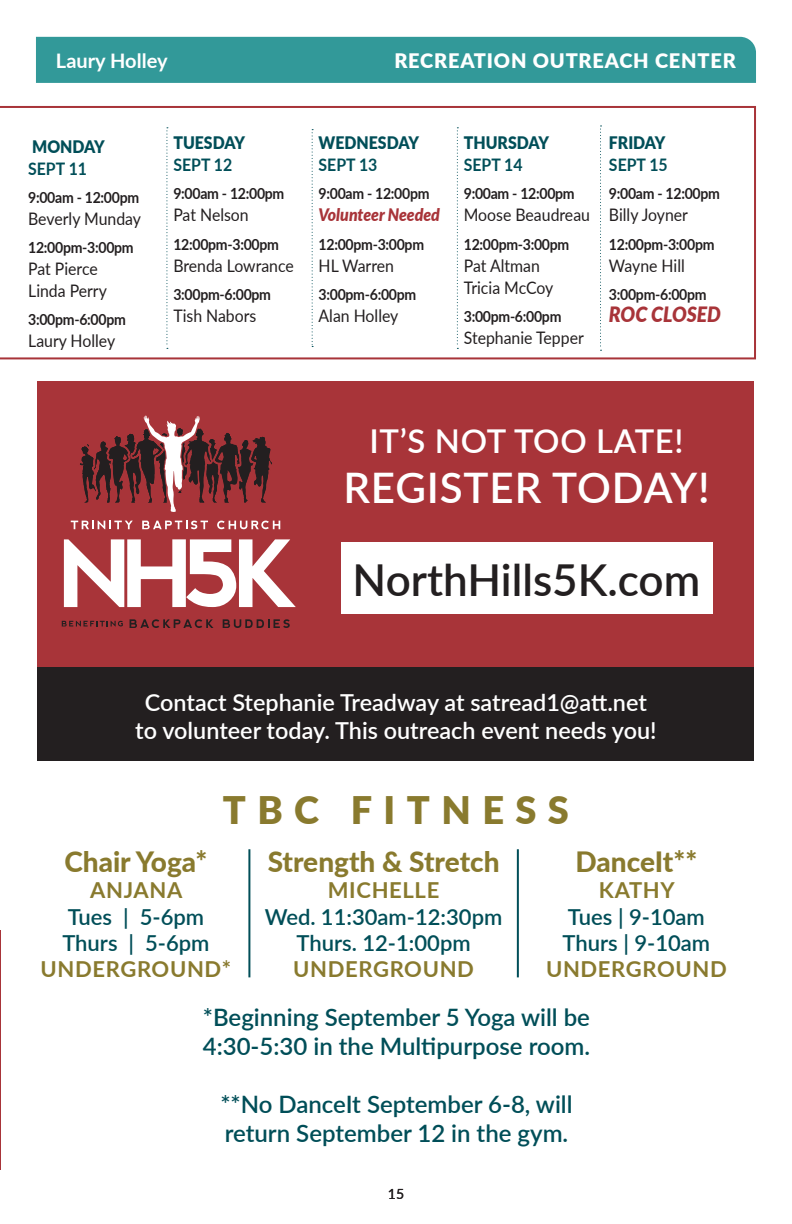
<style>
.page{position:relative;width:792px;height:1224px;background:#fff}
.page>*{position:absolute;margin:0;border:0;box-sizing:border-box;transform-origin:0 0}
.t1{font:600 44px "Lato";color:#231f20}
.t2{font:600 42.2px "Lato";letter-spacing:.02em;color:#fff}
.t3{font:900 38px "Lato";letter-spacing:.3em;color:#897a2e}
.t4{font:600 32.8px "Lato";letter-spacing:.02em;color:#fff}
.t5{font:800 28px "Lato";color:#897a2e}
.t6{font:600 24px/28.8px "Lato";color:#004e58}
.t7{font:600 23.4px/28px "Lato";color:#fff;text-align:center}
.t8{font:600 22px/26.4px "Lato";color:#004e58}
.t9{font:700 22px "Lato";letter-spacing:.03em;color:#897a2e}
.t10{font:italic 900 21.2px "Lato";color:#a83439;scale:.92 1}
.t11{font:900 20px "Lato";letter-spacing:.04em;color:#fff}
.t12{font:700 20px "Lato";color:#fff}
.t13{font:17.2px/22px "Lato";color:#231f20;scale:.92 1}
.t14{font:900 17.2px "Lato";color:#004e58;scale:.92 1}
.t15{font:700 17.2px "Lato";color:#004e58;scale:.92 1}
.t16{font:italic 900 17.2px "Lato";color:#a83439;scale:.92 1}
.t17{font:700 15.4px "Lato";letter-spacing:-.02em;color:#231f20;scale:.92 1}
.t18{font:14px "Lato";color:#231f20}
</style>
<div class="page">
<svg style="left:0;top:106px;width:756px;height:254px"></svg>
<svg style="left:457px;top:127px;width:1px;height:222px"></svg>
<svg style="left:312px;top:129px;width:1px;height:218px"></svg>
<svg style="left:600px;top:125px;width:2px;height:226px"></svg>
<hr style="left:248px;top:849px;width:2px;height:128px;background:#004e58">
<hr style="left:517px;top:849px;width:2px;height:128px;background:#004e58">
<div style="left:38px;top:381px;width:716px;height:379px;background:#a83439"></div>
<svg style="left:64px;top:539px;width:232px;height:68px"></svg>
<svg style="left:71px;top:521px;width:62px;height:8px"></svg>
<svg style="left:142px;top:521px;width:66px;height:8px"></svg>
<svg style="left:217px;top:521px;width:63px;height:8px"></svg>
<svg style="left:62px;top:621px;width:61px;height:5px"></svg>
<svg style="left:130px;top:619px;width:83px;height:9px"></svg>
<svg style="left:223px;top:619px;width:67px;height:9px"></svg>
<svg style="left:78px;top:127px;width:196px;height:385px"></svg>
<div style="left:38px;top:667px;width:716px;height:93px;background:#231f20"></div>
<div style="left:341px;top:542px;width:371px;height:72px;background:#fff"></div>
<div style="left:36px;top:37px;width:720px;height:46px;background:#329999"></div>
<p class="t12" style="left:56px;top:46px;width:113px">Laury Holley</p>
<p class="t11" style="left:394px;top:46px;width:343px">RECREATION OUTREACH CENTER</p>
<p class="t14" style="left:32px;top:133px;width:81px">MONDAY</p>
<p class="t15" style="left:28px;top:156px;width:65px">SEPT 11</p>
<p class="t17" style="left:28px;top:186px;width:122px">9:00am - 12:00pm</p>
<p class="t13" style="left:28px;top:207px;width:124px">Beverly Munday</p>
<p class="t17" style="left:28px;top:236px;width:116px">12:00pm-3:00pm</p>
<p class="t13" style="left:28px;top:257px;width:87px">Pat Pierce<br>Linda Perry</p>
<p class="t17" style="left:28px;top:308px;width:108px">3:00pm-6:00pm</p>
<p class="t13" style="left:28px;top:329px;width:96px">Laury Holley</p>
<p class="t14" style="left:173px;top:130px;width:79px">TUESDAY</p>
<p class="t15" style="left:173px;top:152px;width:65px">SEPT 12</p>
<p class="t17" style="left:173px;top:182px;width:122px">9:00am - 12:00pm</p>
<p class="t13" style="left:173px;top:203px;width:83px">Pat Nelson</p>
<p class="t17" style="left:173px;top:233px;width:116px">12:00pm-3:00pm</p>
<p class="t13" style="left:173px;top:254px;width:132px">Brenda Lowrance</p>
<p class="t17" style="left:173px;top:283px;width:108px">3:00pm-6:00pm</p>
<p class="t13" style="left:173px;top:304px;width:92px">Tish Nabors</p>
<p class="t14" style="left:319px;top:130px;width:111px">WEDNESDAY</p>
<p class="t15" style="left:319px;top:152px;width:65px">SEPT 13</p>
<p class="t17" style="left:319px;top:182px;width:122px">9:00am - 12:00pm</p>
<p class="t16" style="left:319px;top:202px;width:133px">Volunteer Needed</p>
<p class="t17" style="left:319px;top:233px;width:116px">12:00pm-3:00pm</p>
<p class="t13" style="left:319px;top:254px;width:83px">HL Warren</p>
<p class="t17" style="left:319px;top:283px;width:108px">3:00pm-6:00pm</p>
<p class="t13" style="left:319px;top:304px;width:88px">Alan Holley</p>
<p class="t14" style="left:464px;top:130px;width:94px">THURSDAY</p>
<p class="t15" style="left:464px;top:152px;width:65px">SEPT 14</p>
<p class="t17" style="left:464px;top:182px;width:122px">9:00am - 12:00pm</p>
<p class="t13" style="left:464px;top:203px;width:139px">Moose Beaudreau</p>
<p class="t17" style="left:464px;top:233px;width:116px">12:00pm-3:00pm</p>
<p class="t13" style="left:464px;top:254px;width:99px">Pat Altman<br>Tricia McCoy</p>
<p class="t17" style="left:464px;top:305px;width:108px">3:00pm-6:00pm</p>
<p class="t13" style="left:464px;top:326px;width:132px">Stephanie Tepper</p>
<p class="t14" style="left:609px;top:130px;width:63px">FRIDAY</p>
<p class="t15" style="left:609px;top:152px;width:65px">SEPT 15</p>
<p class="t17" style="left:609px;top:182px;width:122px">9:00am - 12:00pm</p>
<p class="t13" style="left:609px;top:203px;width:87px">Billy Joyner</p>
<p class="t17" style="left:609px;top:233px;width:116px">12:00pm-3:00pm</p>
<p class="t13" style="left:609px;top:254px;width:84px">Wayne Hill</p>
<p class="t17" style="left:609px;top:283px;width:108px">3:00pm-6:00pm</p>
<h3 class="t10" style="left:609px;top:298px;width:123px">ROC CLOSED</h3>
<h3 class="t4" style="left:369px;top:417px;width:316px">IT’S NOT TOO LATE!</h3>
<h2 class="t2" style="left:343px;top:457px;width:368px">REGISTER TODAY!</h2>
<h1 class="t1" style="left:353px;top:548px;width:349px">NorthHills5K.com</h1>
<h3 class="t7" style="left:135px;top:687px;width:523px">Contact Stephanie Treadway at satread1@att.net to volunteer today. This outreach event needs you!</h3>
<h3 class="t3" style="left:223px;top:782px;width:348px">TBC FITNESS</h3>
<h3 class="t5" style="left:64px;top:841px;width:145px">Chair Yoga*</h3>
<h3 class="t9" style="left:90px;top:874px;width:94px">ANJANA</h3>
<h3 class="t8" style="left:62px;top:902px;width:149px">Tues | 5-6pm<br>Thurs | 5-6pm</h3>
<h3 class="t9" style="left:41px;top:953px;width:192px">UNDERGROUND*</h3>
<h3 class="t5" style="left:576px;top:841px;width:123px">DanceIt**</h3>
<h3 class="t9" style="left:599px;top:874px;width:77px">KATHY</h3>
<h3 class="t8" style="left:563px;top:902px;width:149px">Tues | 9-10am<br>Thurs | 9-10am</h3>
<h3 class="t9" style="left:546px;top:953px;width:182px">UNDERGROUND</h3>
<h3 class="t6" style="left:203px;top:1002px;width:389px">*Beginning September 5 Yoga will be<br>4:30-5:30 in the Multipurpose room.</h3>
<h3 class="t6" style="left:220px;top:1089px;width:354px">**No DanceIt September 6-8, will return September 12 in the gym.</h3>
<h3 class="t5" style="left:268px;top:841px;width:233px">Strength &amp; Stretch</h3>
<h3 class="t9" style="left:328px;top:874px;width:113px">MICHELLE</h3>
<h3 class="t8" style="left:265px;top:902px;width:239px;text-align:center">Wed. 11:30am-12:30pm<br>Thurs. 12-1:00pm</h3>
<h3 class="t9" style="left:293px;top:953px;width:182px">UNDERGROUND</h3>
<p class="t18" style="left:388px;top:1184px;width:18px">15</p>
</div>
